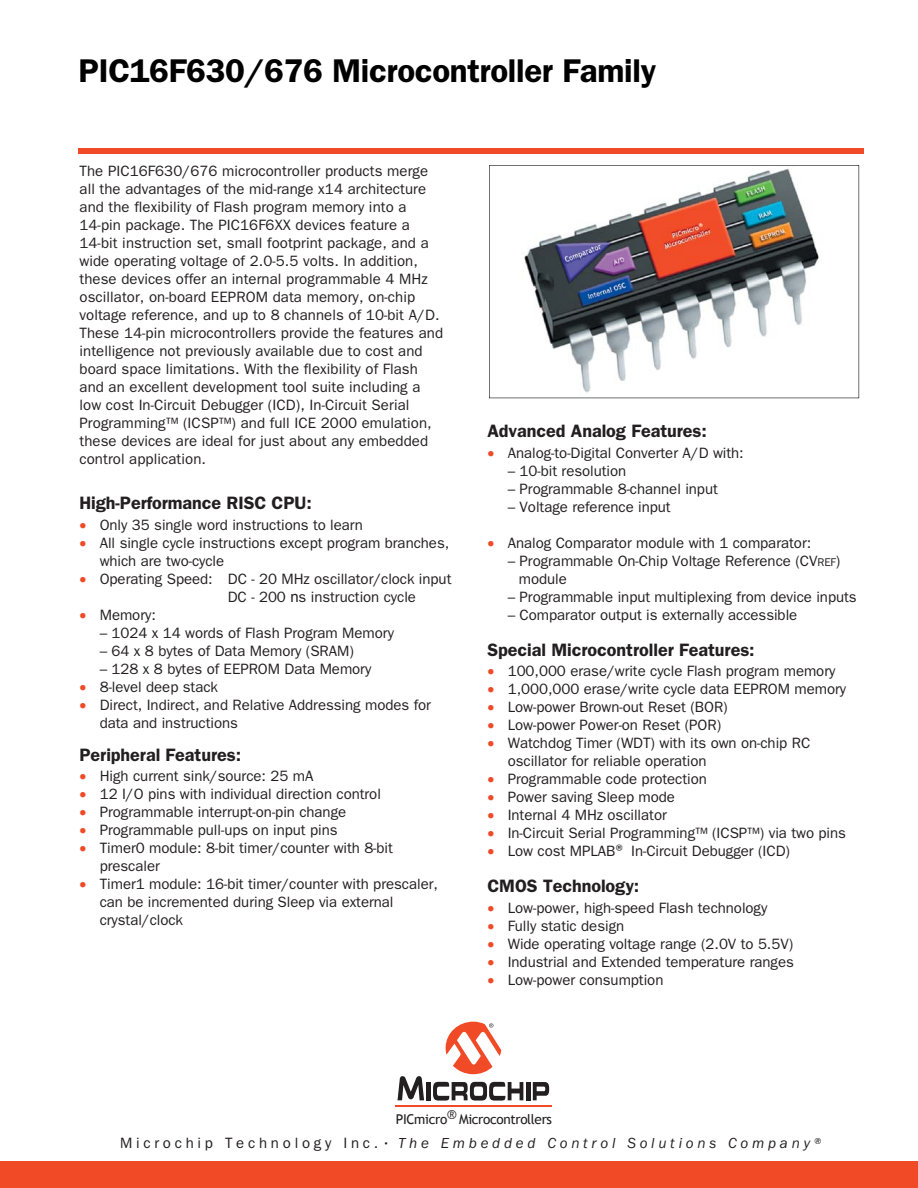
<style>
.page{position:relative;width:918px;height:1188px;background:#fff}
.page>*{position:absolute;margin:0;border:0;box-sizing:border-box;transform-origin:0 0}
.t1{font:600 33px "Franklin Gothic";letter-spacing:-.01em;color:#000}
.t2{font:600 18px "Franklin Gothic";letter-spacing:-.005em;color:#231f20}
.t3{font:15px/18px "Franklin Gothic";letter-spacing:-.005em;color:#231f20}
.t4{font:italic 15px "Franklin Gothic";letter-spacing:.25em;color:#231f20}
.t5{font:13.5px "Trebuchet MS";letter-spacing:-.025em;color:#231f20}
.s1{color:#f04a26}
.s2{font-family:"Arial"}
.s3{font-size:11.25px}
.s4{font-style:normal}
.s5{font-style:normal;font-size:13.5px}
</style>
<div class="page">
<div style="left:0;top:1161px;width:918px;height:27px;background:#f04a26"></div>
<div style="left:78px;top:148px;width:786px;height:6px;background:#f04a26"></div>
<hr style="left:395px;top:1106px;width:156px;height:1px;background:#f04a26">
<svg style="left:398px;top:1076px;width:26px;height:24px"></svg>
<div style="left:426px;top:1082px;width:5px;height:18px;background:#231f20"></div>
<hr style="left:526px;top:1082px;width:4px;height:18px;background:#231f20">
<svg style="left:533px;top:1082px;width:16px;height:18px"></svg>
<svg style="left:433px;top:1081px;width:90px;height:20px"></svg>
<svg style="left:446px;top:1021px;width:55px;height:53px"></svg>
<img style="left:511px;top:169px;width:321px;height:229px">
<hr style="left:489px;top:165px;width:1px;height:233px;background:#231f20">
<hr style="left:489px;top:398px;width:370px;height:1px;background:#231f20">
<hr style="left:859px;top:165px;width:1px;height:233px;background:#231f20">
<hr style="left:489px;top:165px;width:370px;height:1px;background:#231f20">
<h1 class="t1" style="left:79px;top:59px;width:579px">PIC16F630/676 Microcontroller Family</h1>
<p class="t3" style="left:80px;top:163px;width:365px">The PIC16F630/676 microcontroller products merge all the advantages of the mid-range x14 architecture and the flexibility of Flash program memory into a 14-pin package. The PIC16F6XX devices feature a 14-bit instruction set, small footprint package, and a wide operating voltage of 2.0-5.5 volts. In addition, these devices offer an internal programmable 4 MHz oscillator, on-board EEPROM data memory, on-chip voltage reference, and up to 8 channels of 10-bit A/D.<br>These 14-pin microcontrollers provide the features and intelligence not previously available due to cost and board space limitations. With the flexibility of Flash and an excellent development tool suite including a low cost In-Circuit Debugger (ICD), In-Circuit Serial Programming™ (ICSP™) and full ICE 2000 emulation, these devices are ideal for just about any embedded control application.</p>
<p class="t2" style="left:80px;top:497px;width:234px">High-Performance RISC CPU:</p>
<p class="t3" style="left:80px;top:517px;width:285px"><span class="s1">•</span> Only 35 single word instructions to learn</p>
<p class="t3" style="left:100px;top:535px;width:351px;text-indent:-20px"><span class="s1">•</span> All single cycle instructions except program branches, which are two-cycle</p>
<p class="t3" style="left:228px;top:571px;width:225px;text-indent:-148px"><span class="s1">•</span> Operating Speed: DC - 20 MHz oscillator/clock input<br>DC - 200 <span class="s2">n</span>s instruction cycle</p>
<p class="t3" style="left:80px;top:607px;width:78px"><span class="s1">•</span> Memory:</p>
<p class="t3" style="left:100px;top:625px;width:296px">– 1024 x 14 words of Flash Program Memory</p>
<p class="t3" style="left:100px;top:643px;width:256px">– 64 x 8 bytes of Data Memory (SRAM)</p>
<p class="t3" style="left:100px;top:661px;width:273px">– 128 x 8 bytes of EEPROM Data Memory</p>
<p class="t3" style="left:80px;top:679px;width:140px"><span class="s1">•</span> 8-level deep stack</p>
<p class="t3" style="left:100px;top:697px;width:333px;text-indent:-20px"><span class="s1">•</span> Direct, Indirect, and Relative Addressing modes for data and instructions</p>
<p class="t2" style="left:80px;top:748px;width:163px">Peripheral Features:</p>
<p class="t3" style="left:80px;top:768px;width:235px"><span class="s1">•</span> High current sink/source: 25 mA</p>
<p class="t3" style="left:80px;top:786px;width:303px"><span class="s1">•</span> 12 I/O pins with individual direction control</p>
<p class="t3" style="left:80px;top:804px;width:268px"><span class="s1">•</span> Programmable interrupt-on-pin change</p>
<p class="t3" style="left:80px;top:822px;width:260px"><span class="s1">•</span> Programmable pull-ups on input pins</p>
<p class="t3" style="left:100px;top:840px;width:295px;text-indent:-20px"><span class="s1">•</span> Timer0 module: 8-bit timer/counter with 8-bit prescaler</p>
<p class="t3" style="left:100px;top:876px;width:340px;text-indent:-20px"><span class="s1">•</span> Timer1 module: 16-bit timer/counter with prescaler, can be incremented during Sleep via external crystal/clock</p>
<p class="t2" style="left:488px;top:425px;width:221px">Advanced Analog Features:</p>
<p class="t3" style="left:488px;top:445px;width:258px"><span class="s1">•</span> Analog-to-Digital Converter A/D with:</p>
<p class="t3" style="left:508px;top:463px;width:120px">– 10-bit resolution</p>
<p class="t3" style="left:508px;top:481px;width:212px">– Programmable 8-channel input</p>
<p class="t3" style="left:508px;top:499px;width:165px">– Voltage reference input</p>
<p class="t3" style="left:488px;top:535px;width:325px"><span class="s1">•</span> Analog Comparator module with 1 comparator:</p>
<p class="t3" style="left:519px;top:553px;width:323px;text-indent:-11px">– Programmable On-Chip Voltage Reference (CV<span class="s3">REF</span>) module</p>
<p class="t3" style="left:508px;top:589px;width:351px">– Programmable input multiplexing from device inputs</p>
<p class="t3" style="left:508px;top:607px;width:291px">– Comparator output is externally accessible</p>
<p class="t2" style="left:488px;top:643px;width:269px">Special Microcontroller Features:</p>
<p class="t3" style="left:488px;top:664px;width:349px"><span class="s1">•</span> 100,000 erase/write cycle Flash program memory</p>
<p class="t3" style="left:488px;top:682px;width:360px"><span class="s1">•</span> 1,000,000 erase/write cycle data EEPROM memory</p>
<p class="t3" style="left:488px;top:700px;width:242px"><span class="s1">•</span> Low-power Brown-out Reset (BOR)</p>
<p class="t3" style="left:488px;top:718px;width:235px"><span class="s1">•</span> Low-power Power-on Reset (POR)</p>
<p class="t3" style="left:508px;top:736px;width:304px;text-indent:-20px"><span class="s1">•</span> Watchdog Timer (WDT) with its own on-chip RC oscillator for reliable operation</p>
<p class="t3" style="left:488px;top:772px;width:221px"><span class="s1">•</span> Programmable code protection</p>
<p class="t3" style="left:488px;top:790px;width:189px"><span class="s1">•</span> Power saving Sleep mode</p>
<p class="t3" style="left:488px;top:808px;width:181px"><span class="s1">•</span> Internal 4 MHz oscillator</p>
<p class="t3" style="left:488px;top:826px;width:360px"><span class="s1">•</span> In-Circuit Serial Programming™ (ICSP™) via two pins</p>
<p class="t3" style="left:488px;top:844px;width:304px"><span class="s1">•</span> Low cost MPLAB® In-Circuit Debugger (ICD)</p>
<p class="t2" style="left:488px;top:880px;width:153px">CMOS Technology:</p>
<p class="t3" style="left:488px;top:900px;width:281px"><span class="s1">•</span> Low-power, high-speed Flash technology</p>
<p class="t3" style="left:488px;top:918px;width:138px"><span class="s1">•</span> Fully static design</p>
<p class="t3" style="left:488px;top:936px;width:307px"><span class="s1">•</span> Wide operating voltage range (2.0V to 5.5V)</p>
<p class="t3" style="left:488px;top:954px;width:308px"><span class="s1">•</span> Industrial and Extended temperature ranges</p>
<p class="t3" style="left:488px;top:972px;width:177px"><span class="s1">•</span> Low-power consumption</p>
<p class="t5" style="left:396px;top:1111px;width:158px">PICmicro® Microcontrollers</p>
<p class="t4" style="left:120px;top:1138px;width:703px"><span class="s4">Microchip Technology Inc.</span><span class="s5">•</span> The Embedded Control Solutions Company®</p>
</div>
